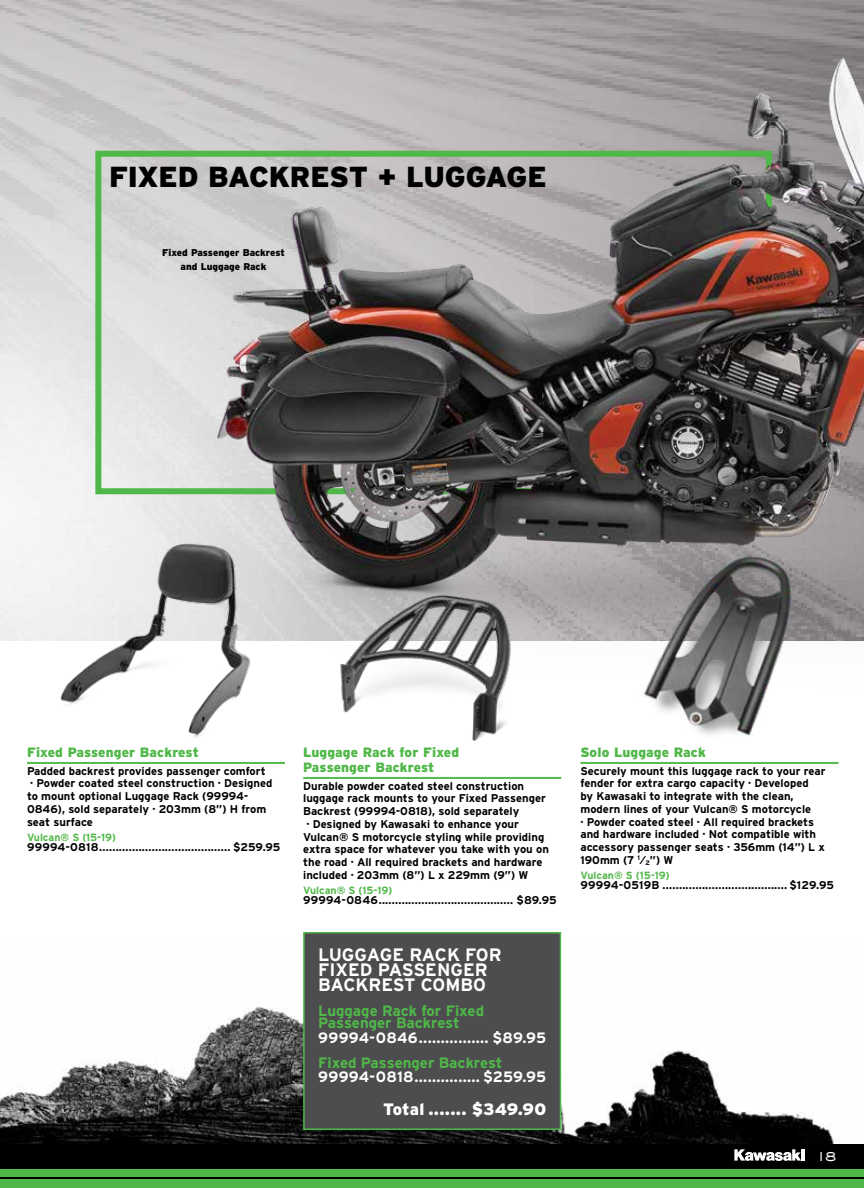
<style>
.page{position:relative;width:864px;height:1188px;background:#fff}
.page>*{position:absolute;margin:0;border:0;box-sizing:border-box;transform-origin:0 0}
.t1{font:900 28.95px "Interstate";letter-spacing:-.01em;color:#000}
.t2{font:700 18px/15px "Interstate";color:#fff}
.t3{font:900 16.5px "Interstate";letter-spacing:.015em;color:#fff}
.t4{font:700 15px "Interstate";letter-spacing:.02em;color:#fff}
.t5{font:700 15px/12px "Interstate";color:#50b848}
.t6{font:900 13.5px/15px "Interstate";letter-spacing:.01em;color:#50b848}
.t7{font:500 13.5px "AT Sackers Gothic";color:#fff}
.t8{font:700 11.25px/12.8px "Interstate";color:#000}
.t9{font:700 11.25px "Interstate";letter-spacing:.02em;color:#000}
.t10{font:700 10.5px "Interstate";color:#50b848}
.t11{font:900 9.75px/14.1px "Interstate";color:#000;text-align:center}
.s1{font-weight:400}
.s2{font-size:6.6px}
</style>
<div class="page">
<img style="left:0;top:0;width:176px;height:640px">
<img style="left:0;top:939px;width:840px;height:205px">
<img style="left:176px;top:0;width:688px;height:641px">
<img style="left:40px;top:531px;width:229px;height:207px">
<div style="left:304px;top:933px;width:256px;height:196px;background:#4d4d4f"></div>
<div style="left:303px;top:932px;width:258px;height:198px;border:2px solid #50b848"></div>
<hr style="left:27px;top:762px;width:258px;height:1px;background:#50b848">
<hr style="left:27px;top:763px;width:258px;height:1px;background:#50b848">
<hr style="left:580px;top:762px;width:258px;height:1px;background:#50b848">
<hr style="left:580px;top:763px;width:258px;height:1px;background:#50b848">
<img style="left:282px;top:531px;width:312px;height:248px">
<img style="left:599px;top:513px;width:245px;height:251px">
<svg style="left:92px;top:148px;width:683px;height:349px"></svg>
<img style="left:274px;top:162px;width:499px;height:334px">
<div style="left:0;top:1144px;width:864px;height:44px;background:#000"></div>
<hr style="left:0;top:1173px;width:864px;height:4px;background:#50b848">
<div style="left:0;top:1179px;width:864px;height:9px;background:#50b848"></div>
<hr style="left:0;top:1169px;width:864px;height:2px;background:#50b848">
<svg style="left:734px;top:1149px;width:71px;height:12px"></svg>
<h1 class="t1" style="left:109px;top:160px;width:439px">FIXED BACKREST + LUGGAGE</h1>
<p class="t11" style="left:162px;top:245px;width:124px">Fixed Passenger Backrest and Luggage Rack</p>
<p class="t6" style="left:27px;top:745px;width:173px">Fixed Passenger Backrest</p>
<p class="t8" style="left:27px;top:764px;width:247px">Padded backrest provides passenger comfort<br>· Powder coated steel construction · Designed to mount optional Luggage Rack (99994- 0846), sold separately · 203mm (8”) H from seat surface</p>
<p class="t10" style="left:27px;top:831px;width:91px">Vulcan® S (15-19)</p>
<p class="t9" style="left:27px;top:841px;width:255px">99994-0818........................................ $259.95</p>
<p class="t6" style="left:303px;top:745px;width:157px">Luggage Rack for Fixed<br>Passenger Backrest</p>
<p class="t8" style="left:303px;top:779px;width:247px">Durable powder coated steel construction luggage rack mounts to your Fixed Passenger Backrest (99994-0818), sold separately<br>· Designed by Kawasaki to enhance your Vulcan® S motorcycle styling while providing extra space for whatever you take with you on the road · All required brackets and hardware included · 203mm (8”) L x 229mm (9”) W</p>
<p class="t10" style="left:303px;top:884px;width:91px">Vulcan® S (15-19)</p>
<p class="t9" style="left:303px;top:894px;width:255px">99994-0846......................................... $89.95</p>
<h2 class="t2" style="left:318px;top:948px;width:185px">LUGGAGE RACK FOR<br>FIXED PASSENGER<br>BACKREST COMBO</h2>
<h3 class="t5" style="left:318px;top:1005px;width:167px">Luggage Rack for Fixed<br>Passenger Backrest</h3>
<h3 class="t4" style="left:318px;top:1029px;width:229px">99994-0846................ $89.95</h3>
<h3 class="t5" style="left:318px;top:1057px;width:186px">Fixed Passenger Backrest</h3>
<h3 class="t4" style="left:318px;top:1069px;width:230px">99994-0818............... $259.95</h3>
<h3 class="t3" style="left:383px;top:1100px;width:164px">Total ....... $349.90</h3>
<p class="t6" style="left:580px;top:745px;width:127px">Solo Luggage Rack</p>
<p class="t8" style="left:580px;top:764px;width:247px">Securely mount this luggage rack to your rear fender for extra cargo capacity · Developed<br>by Kawasaki to integrate with the clean, modern lines of your Vulcan® S motorcycle<br>· Powder coated steel · All required brackets and hardware included · Not compatible with accessory passenger seats · 356mm (14”) L x 190mm (7 <sup>1</sup><span class="s1">⁄</span><span class="s2">2</span>”) W</p>
<p class="t10" style="left:580px;top:869px;width:91px">Vulcan® S (15-19)</p>
<p class="t9" style="left:580px;top:879px;width:255px">99994-0519B ...................................... $129.95</p>
<p class="t7" style="left:817px;top:1147px;width:21px">18</p>
</div>
